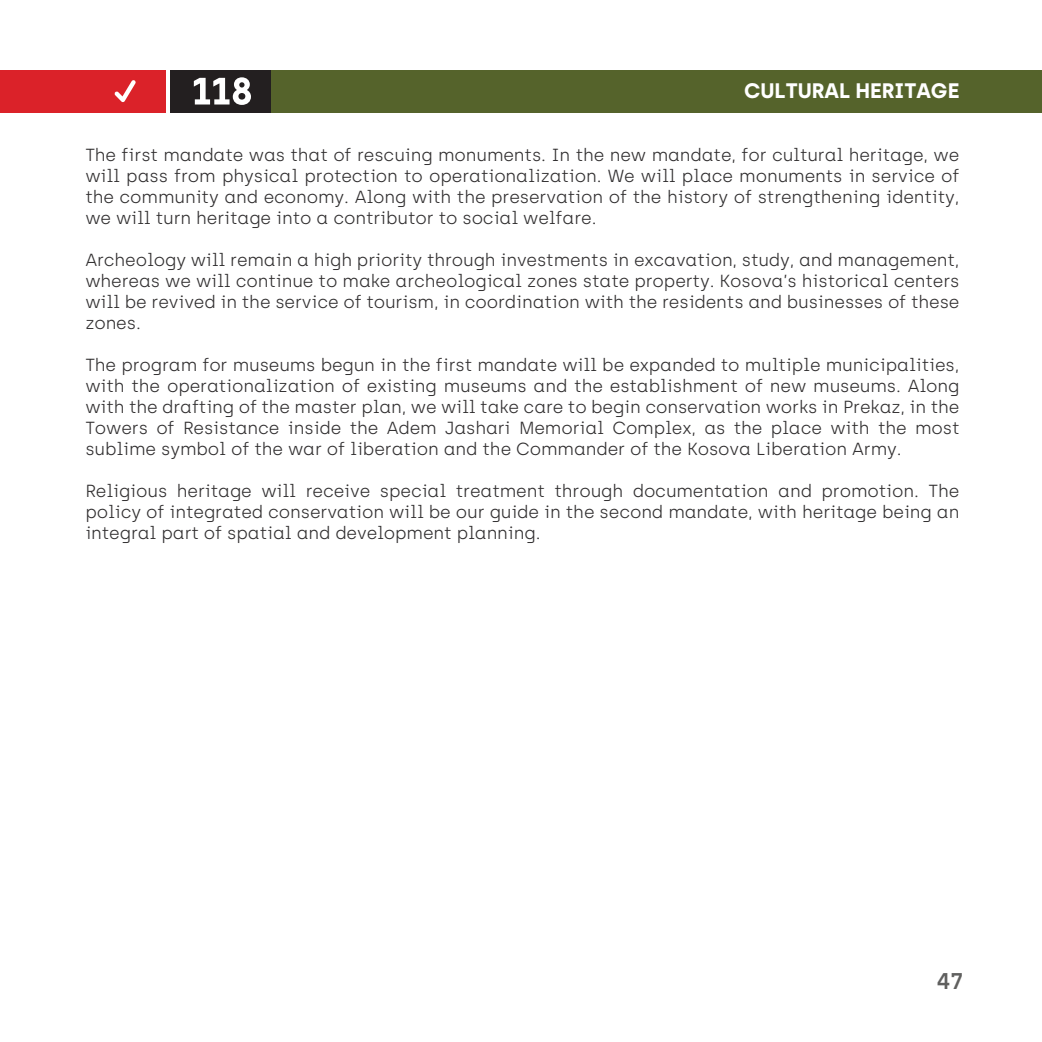
<style>
.page{position:relative;width:1042px;height:1042px;background:#fff}
.page>*{position:absolute;margin:0;border:0;box-sizing:border-box;transform-origin:0 0}
.t1{font:600 22.75px "Archia";color:#60605f}
.t2{font:700 21px "Archia";color:#fff}
.t3{font:300 17.5px/21px "Archia";letter-spacing:-.01em;color:#312f30;text-align:justify}
</style>
<div class="page">
<div style="left:186px;top:70px;width:856px;height:42px;background:#55632b"></div>
<div style="left:170px;top:70px;width:101px;height:42px;background:#231f20"></div>
<div style="left:0;top:70px;width:166px;height:42px;background:#db2229"></div>
<svg style="left:194px;top:77px;width:57px;height:28px"></svg>
<svg style="left:114px;top:80px;width:22px;height:22px"></svg>
<p class="t2" style="left:744px;top:77px;width:217px">CULTURAL HERITAGE</p>
<p class="t3" style="left:85px;top:144px;width:876px">The first mandate was that of rescuing monuments. In the new mandate, for cultural heritage, we will pass from physical protection to operationalization. We will place monuments in service of the community and economy. Along with the preservation of the history of strengthening identity, we will turn heritage into a contributor to social welfare.</p>
<p class="t3" style="left:85px;top:249px;width:876px">Archeology will remain a high priority through investments in excavation, study, and management, whereas we will continue to make archeological zones state property. Kosova’s historical centers will be revived in the service of tourism, in coordination with the residents and businesses of these zones.</p>
<p class="t3" style="left:85px;top:354px;width:876px">The program for museums begun in the first mandate will be expanded to multiple municipalities, with the operationalization of existing museums and the establishment of new museums. Along with the drafting of the master plan, we will take care to begin conservation works in Prekaz, in the Towers of Resistance inside the Adem Jashari Memorial Complex, as the place with the most sublime symbol of the war of liberation and the Commander of the Kosova Liberation Army.</p>
<p class="t3" style="left:85px;top:480px;width:876px">Religious heritage will receive special treatment through documentation and promotion. The policy of integrated conservation will be our guide in the second mandate, with heritage being an integral part of spatial and development planning.</p>
<h1 class="t1" style="left:936px;top:968px;width:28px">47</h1>
</div>
